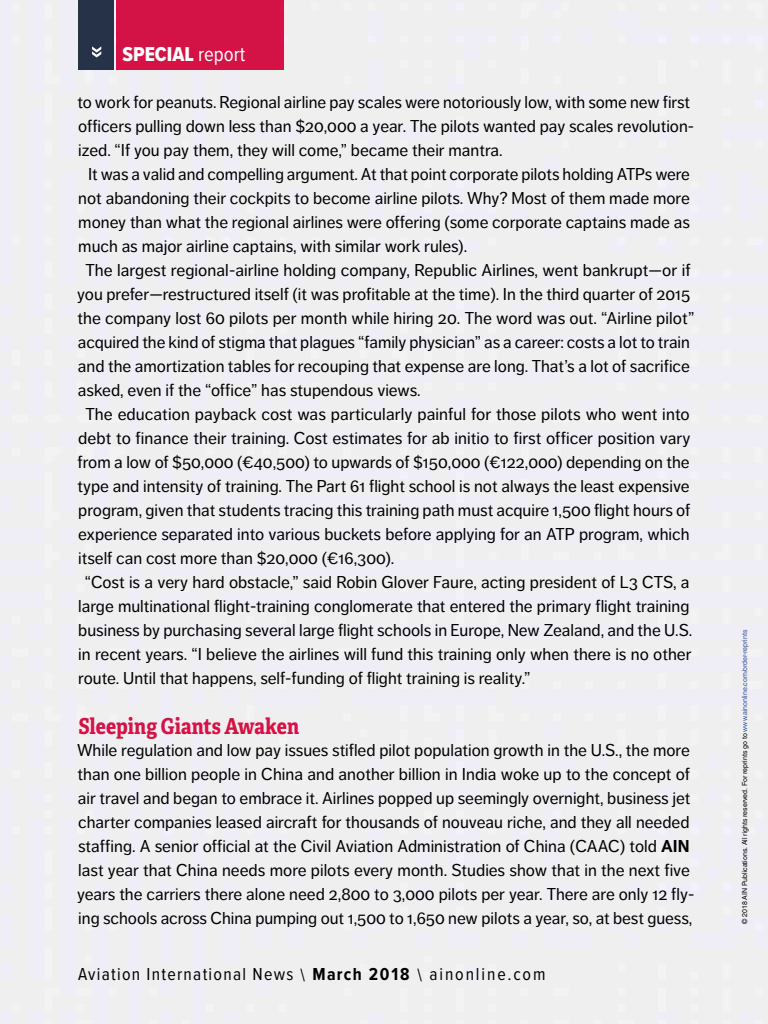
<style>
.page{position:relative;width:768px;height:1024px;background:#efefef}
.page>*{position:absolute;margin:0;border:0;box-sizing:border-box;transform-origin:0 0}
.t1{font:700 22px "Adelle Condensed";color:#d31245}
.t2{font:20.8px "Proxima Nova Cond Extrabld";color:#fff}
.t3{font:18px "Proxima Nova Cond";letter-spacing:.07em;color:#000}
.t4{font:17px/24px "Dagny Pro";color:#000}
.t5{font:7px "Helvetica LT Std";letter-spacing:-.005em;color:#000}
.s1{font-family:"Proxima Nova Cond"}
.s2{font-weight:700}
.s3{color:#3953a4}
</style>
<div class="page">
<div style="left:78px;top:0;width:36px;height:70px;background:#263248"></div>
<div style="left:116px;top:0;width:167px;height:70px;background:#d31245"></div>
<svg style="left:92px;top:46px;width:9px;height:12px"></svg>
<p class="t2" style="left:123px;top:38px;width:124px">SPECIAL <span class="s1">report</span></p>
<p class="t4" style="left:77px;top:90px;width:614px">to work for peanuts. Regional airline pay scales were notoriously low, with some new first</p>
<p class="t4" style="left:78px;top:114px;width:618px">officers pulling down less than $20,000 a year. The pilots wanted pay scales revolution-</p>
<p class="t4" style="left:78px;top:138px;width:426px">ized. “If you pay them, they will come,” became their mantra.</p>
<p class="t4" style="left:88px;top:162px;width:604px">It was a valid and compelling argument. At that point corporate pilots holding ATPs were</p>
<p class="t4" style="left:78px;top:186px;width:613px">not abandoning their cockpits to become airline pilots. Why? Most of them made more</p>
<p class="t4" style="left:78px;top:210px;width:613px">money than what the regional airlines were offering (some corporate captains made as</p>
<p class="t4" style="left:78px;top:234px;width:390px">much as major airline captains, with similar work rules).</p>
<p class="t4" style="left:85px;top:258px;width:607px">The largest regional-airline holding company, Republic Airlines, went bankrupt—or if</p>
<p class="t4" style="left:77px;top:282px;width:615px">you prefer—restructured itself (it was profitable at the time). In the third quarter of 2015</p>
<p class="t4" style="left:77px;top:306px;width:619px">the company lost 60 pilots per month while hiring 20. The word was out. “Airline pilot”</p>
<p class="t4" style="left:78px;top:330px;width:613px">acquired the kind of stigma that plagues “family physician” as a career: costs a lot to train</p>
<p class="t4" style="left:78px;top:354px;width:613px">and the amortization tables for recouping that expense are long. That’s a lot of sacrifice</p>
<p class="t4" style="left:78px;top:378px;width:344px">asked, even if the “office” has stupendous views.</p>
<p class="t4" style="left:85px;top:402px;width:606px">The education payback cost was particularly painful for those pilots who went into</p>
<p class="t4" style="left:78px;top:426px;width:614px">debt to finance their training. Cost estimates for ab initio to first officer position vary</p>
<p class="t4" style="left:78px;top:450px;width:614px">from a low of $50,000 (€40,500) to upwards of $150,000 (€122,000) depending on the</p>
<p class="t4" style="left:77px;top:474px;width:614px">type and intensity of training. The Part 61 flight school is not always the least expensive</p>
<p class="t4" style="left:78px;top:498px;width:614px">program, given that students tracing this training path must acquire 1,500 flight hours of</p>
<p class="t4" style="left:78px;top:522px;width:613px">experience separated into various buckets before applying for an ATP program, which</p>
<p class="t4" style="left:78px;top:546px;width:318px">itself can cost more than $20,000 (€16,300).</p>
<p class="t4" style="left:85px;top:570px;width:606px">“Cost is a very hard obstacle,” said Robin Glover Faure, acting president of L3 CTS, a</p>
<p class="t4" style="left:78px;top:594px;width:613px">large multinational flight-training conglomerate that entered the primary flight training</p>
<p class="t4" style="left:78px;top:618px;width:615px">business by purchasing several large flight schools in Europe, New Zealand, and the U.S.</p>
<p class="t4" style="left:78px;top:642px;width:615px">in recent years. “I believe the airlines will fund this training only when there is no other</p>
<p class="t4" style="left:78px;top:666px;width:454px">route. Until that happens, self-funding of flight training is reality.”</p>
<p class="t1" style="left:78px;top:710px;width:222px">Sleeping Giants Awaken</p>
<p class="t4" style="left:77px;top:738px;width:619px">While regulation and low pay issues stifled pilot population growth in the U.S., the more than one billion people in China and another billion in India woke up to the concept of air travel and began to embrace it. Airlines popped up seemingly overnight, business jet charter companies leased aircraft for thousands of nouveau riche, and they all needed staffing. A senior official at the Civil Aviation Administration of China (CAAC) told <span class="s2">AIN </span>last year that China needs more pilots every month. Studies show that in the next five years the carriers there alone need 2,800 to 3,000 pilots per year. There are only 12 fly&shy;ing schools across China pumping out 1,500 to 1,650 new pilots a year, so, at best guess,</p>
<p class="t3" style="left:78px;top:961px;width:469px">Aviation International News \ <span class="s2">March 2018</span> \ ainonline.com</p>
<p class="t5" style="left:741px;top:924px;width:296px;rotate:-90deg">© 2018 AIN Publications. All rights reserved. For reprints go to <span class="s3">www.ainonline.com/order-reprints</span></p>
</div>
